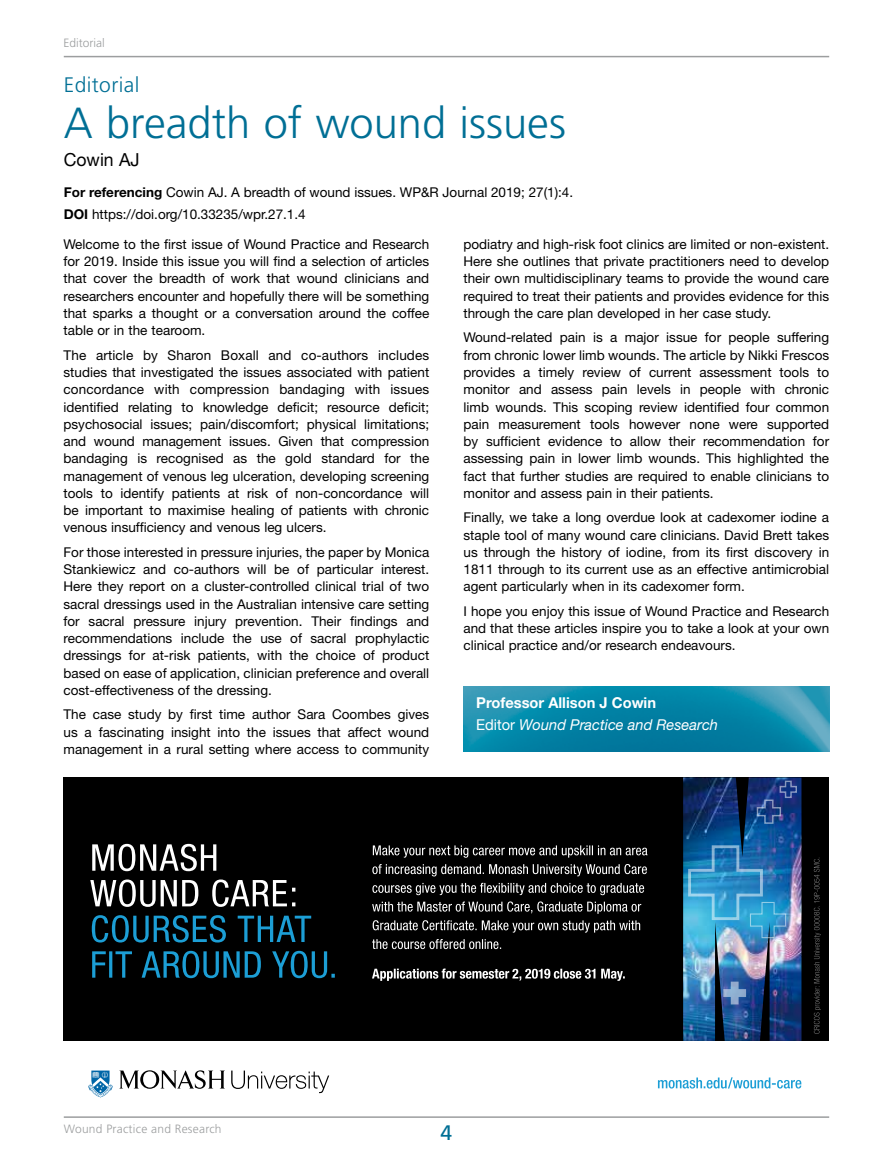
<style>
.page{position:relative;width:893px;height:1170px;background:#fff}
.page>*{position:absolute;margin:0;border:0;box-sizing:border-box;transform-origin:0 0}
.t1{font:300 43.5px "Frutiger";color:#006f95}
.t2{font:300 21px "Frutiger";letter-spacing:.02em;color:#006f95}
.t3{font:21px "Frutiger";color:#006f95}
.t4{font:18px "Helvetica Neue";color:#000}
.t5{font:italic 15px/22.2px "Helvetica Neue";color:#fff}
.t6{font:13.5px/17.2px "Helvetica Neue";color:#000;text-align:justify}
.t7{font:300 12px "Frutiger";letter-spacing:.02em;color:#9c9e9f}
.t8{font:300 12px "Frutiger";color:#9c9e9f}
.s1{font-weight:700}
.s2{font-weight:700;font-style:normal}
.s3{font-style:normal}
</style>
<div class="page">
<hr style="left:64px;top:1116px;width:765px;height:1px;background:#9c9e9f">
<hr style="left:64px;top:56px;width:765px;height:1px;background:#9c9e9f">
<img style="left:464px;top:686px;width:365px;height:66px">
<div style="left:64px;top:777px;width:765px;height:263px;background:#000"></div>
<svg style="left:814px;top:857px;width:7px;height:176px"></svg>
<img style="left:683px;top:777px;width:118px;height:263px">
<img style="left:687px;top:843px;width:100px;height:95px">
<svg style="left:723px;top:981px;width:23px;height:23px"></svg>
<svg style="left:756px;top:779px;width:42px;height:45px;background:#234187"></svg>
<svg style="left:372px;top:968px;width:253px;height:12px"></svg>
<svg style="left:372px;top:939px;width:129px;height:10px"></svg>
<svg style="left:373px;top:920px;width:267px;height:12px"></svg>
<svg style="left:372px;top:901px;width:269px;height:12px"></svg>
<svg style="left:372px;top:882px;width:272px;height:13px"></svg>
<svg style="left:372px;top:864px;width:275px;height:12px"></svg>
<svg style="left:373px;top:845px;width:274px;height:12px"></svg>
<svg style="left:92px;top:950px;width:243px;height:28px"></svg>
<svg style="left:92px;top:915px;width:219px;height:27px"></svg>
<svg style="left:90px;top:879px;width:205px;height:27px"></svg>
<svg style="left:92px;top:843px;width:124px;height:28px"></svg>
<svg style="left:88px;top:1070px;width:25px;height:27px"></svg>
<svg style="left:231px;top:1070px;width:98px;height:22px"></svg>
<svg style="left:119px;top:1070px;width:106px;height:18px"></svg>
<svg style="left:658px;top:1077px;width:143px;height:11px"></svg>
<p class="t8" style="left:64px;top:36px;width:43px">Editorial</p>
<h2 class="t2" style="left:64px;top:73px;width:77px">Editorial</h2>
<h1 class="t1" style="left:64px;top:99px;width:504px">A breadth of wound issues</h1>
<h3 class="t4" style="left:64px;top:149px;width:77px">Cowin AJ</h3>
<p class="t6" style="left:64px;top:181px;width:511px;line-height:22.2px"><span class="s1">For referencing</span> Cowin AJ. A breadth of wound issues. WP&amp;R Journal 2019; 27(1):4.<br><span class="s1">DOI</span> https://doi.org/10.33235/wpr.27.1.4</p>
<p class="t6" style="left:64px;top:235px;width:367px">Welcome to the first issue of Wound Practice and Research for 2019. Inside this issue you will find a selection of articles that cover the breadth of work that wound clinicians and researchers encounter and hopefully there will be something that sparks a thought or a conversation around the coffee table or in the tearoom.</p>
<p class="t6" style="left:64px;top:346px;width:367px">The article by Sharon Boxall and co-authors includes studies that investigated the issues associated with patient concordance with compression bandaging with issues identified relating to knowledge deficit; resource deficit; psychosocial issues; pain/discomfort; physical limitations; and wound management issues. Given that compression bandaging is recognised as the gold standard for the management of venous leg ulceration, developing screening tools to identify patients at risk of non-concordance will be important to maximise healing of patients with chronic venous insufficiency and venous leg ulcers.</p>
<p class="t6" style="left:64px;top:543px;width:367px">For those interested in pressure injuries, the paper by Monica Stankiewicz and co-authors will be of particular interest.<br>Here they report on a cluster-controlled clinical trial of two sacral dressings used in the Australian intensive care setting for sacral pressure injury prevention. Their findings and recommendations include the use of sacral prophylactic dressings for at-risk patients, with the choice of product based on ease of application, clinician preference and overall cost-effectiveness of the dressing.</p>
<p class="t6" style="left:64px;top:705px;width:367px">The case study by first time author Sara Coombes gives us a fascinating insight into the issues that affect wound management in a rural setting where access to community</p>
<p class="t6" style="left:463px;top:235px;width:367px">podiatry and high-risk foot clinics are limited or non-existent.<br>Here she outlines that private practitioners need to develop their own multidisciplinary teams to provide the wound care required to treat their patients and provides evidence for this through the care plan developed in her case study.</p>
<p class="t6" style="left:463px;top:329px;width:367px">Wound-related pain is a major issue for people suffering from chronic lower limb wounds. The article by Nikki Frescos provides a timely review of current assessment tools to monitor and assess pain levels in people with chronic limb wounds. This scoping review identified four common pain measurement tools however none were supported by sufficient evidence to allow their recommendation for assessing pain in lower limb wounds. This highlighted the fact that further studies are required to enable clinicians to monitor and assess pain in their patients.</p>
<p class="t6" style="left:463px;top:508px;width:367px">Finally, we take a long overdue look at cadexomer iodine a staple tool of many wound care clinicians. David Brett takes us through the history of iodine, from its first discovery in 1811 through to its current use as an effective antimicrobial agent particularly when in its cadexomer form.</p>
<p class="t6" style="left:463px;top:602px;width:367px">I hope you enjoy this issue of Wound Practice and Research and that these articles inspire you to take a look at your own clinical practice and/or research endeavours.</p>
<p class="t5" style="left:476px;top:691px;width:243px"><span class="s2">Professor Allison J Cowin<br></span><span class="s3">Editor</span> Wound Practice and Research</p>
<p class="t7" style="left:64px;top:1122px;width:159px">Wound Practice and Research</p>
<h2 class="t3" style="left:440px;top:1120px;width:13px">4</h2>
</div>
